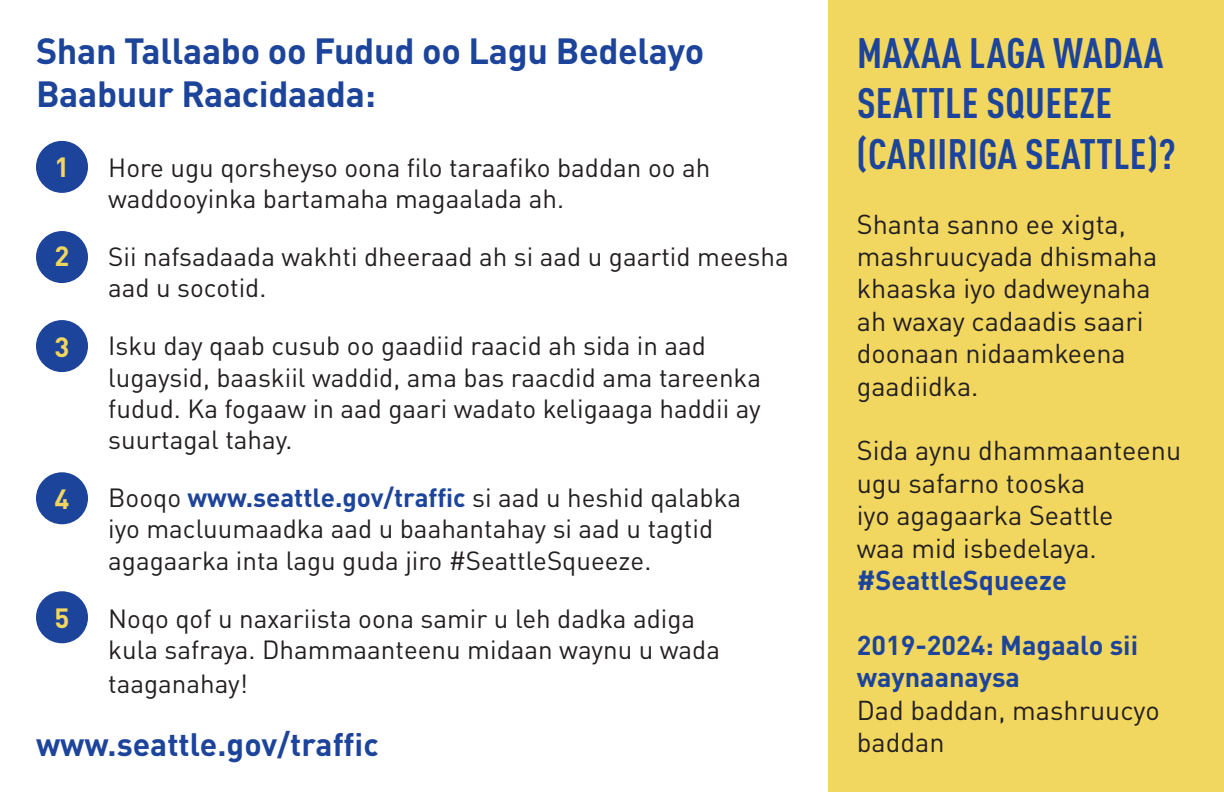
<style>
.page{position:relative;width:1224px;height:792px;background:#fff}
.page>*{position:absolute;margin:0;border:0;box-sizing:border-box;transform-origin:0 0}
.t1{font:700 condensed 42px/50.4px "DIN Pro";letter-spacing:.01em;color:#1d449b}
.t2{font:700 36px/43.2px "DIN Pro";letter-spacing:-.01em;color:#1d449b}
.t3{font:700 32px "DIN Pro";color:#1d449b}
.t4{font:700 27.6px "DIN Pro";color:#f1d65f}
.t5{font:27px/32.4px "DIN Pro";color:#231f20}
.t6{font:700 27px/32.4px "DIN Pro";color:#1d449b}
.t7{font:26px/31.2px "DIN Pro";color:#231f20}
.s1{font-weight:700;color:#1d449b}
</style>
<div class="page">
<div style="left:828px;top:0;width:396px;height:792px;background:#f1d65f"></div>
<div style="left:36px;top:141px;width:52px;height:52px;background:#1d449b;border-radius:50%"></div>
<div style="left:36px;top:231px;width:52px;height:52px;background:#1d449b;border-radius:50%"></div>
<div style="left:36px;top:320px;width:52px;height:52px;background:#1d449b;border-radius:50%"></div>
<div style="left:36px;top:472px;width:52px;height:52px;background:#1d449b;border-radius:50%"></div>
<div style="left:36px;top:591px;width:52px;height:52px;background:#1d449b;border-radius:50%"></div>
<p class="t2" style="left:36px;top:25px;width:670px">Shan Tallaabo oo Fudud oo Lagu Bedelayo<br>Baabuur Raacidaada:</p>
<p class="t1" style="left:857px;top:24px;width:321px">MAXAA LAGA WADAA<br>SEATTLE SQUEEZE (CARIIRIGA SEATTLE)?</p>
<p class="t4" style="left:55px;top:144px;width:16px">1</p>
<p class="t7" style="left:108px;top:149px;width:604px">Hore ugu qorsheyso oona filo taraafiko baddan oo ah waddooyinka bartamaha magaalada ah.</p>
<p class="t7" style="left:108px;top:238px;width:682px">Sii nafsadaada wakhti dheeraad ah si aad u gaartid meesha aad u socotid.</p>
<p class="t7" style="left:108px;top:328px;width:654px">Isku day qaab cusub oo gaadiid raacid ah sida in aad lugaysid, baaskiil waddid, ama bas raacdid ama tareenka fudud. Ka fogaaw in aad gaari wadato keligaaga haddii ay suurtagal tahay.</p>
<p class="t7" style="left:108px;top:480px;width:634px">Booqo <span class="s1">www.seattle.gov/traffic</span> si aad u heshid qalabka iyo macluumaadka aad u baahantahay si aad u tagtid agagaarka inta lagu guda jiro #SeattleSqueeze.</p>
<p class="t7" style="left:108px;top:600px;width:613px">Noqo qof u naxariista oona samir u leh dadka adiga kula safraya. Dhammaanteenu midaan waynu u wada</p>
<p class="t7" style="left:108px;top:665px;width:141px">taaganahay!</p>
<p class="t5" style="left:857px;top:205px;width:302px">Shanta sanno ee xigta, mashruucyada dhismaha khaaska iyo dadweynaha ah waxay cadaadis saari doonaan nidaamkeena gaadiidka.</p>
<p class="t5" style="left:857px;top:432px;width:326px">Sida aynu dhammaanteenu ugu safarno tooska<br>iyo agagaarka Seattle<br>waa mid isbedelaya. <span class="s1">#SeattleSqueeze</span></p>
<p class="t4" style="left:55px;top:233px;width:16px">2</p>
<p class="t4" style="left:55px;top:324px;width:16px">3</p>
<p class="t4" style="left:55px;top:476px;width:16px">4</p>
<p class="t4" style="left:55px;top:595px;width:16px">5</p>
<p class="t6" style="left:857px;top:626px;width:283px">2019-2024: Magaalo sii waynaanaysa</p>
<p class="t5" style="left:857px;top:691px;width:304px">Dad baddan, mashruucyo</p>
<p class="t3" style="left:36px;top:717px;width:344px">www.seattle.gov/traffic</p>
<p class="t5" style="left:857px;top:723px;width:89px">baddan</p>
</div>
